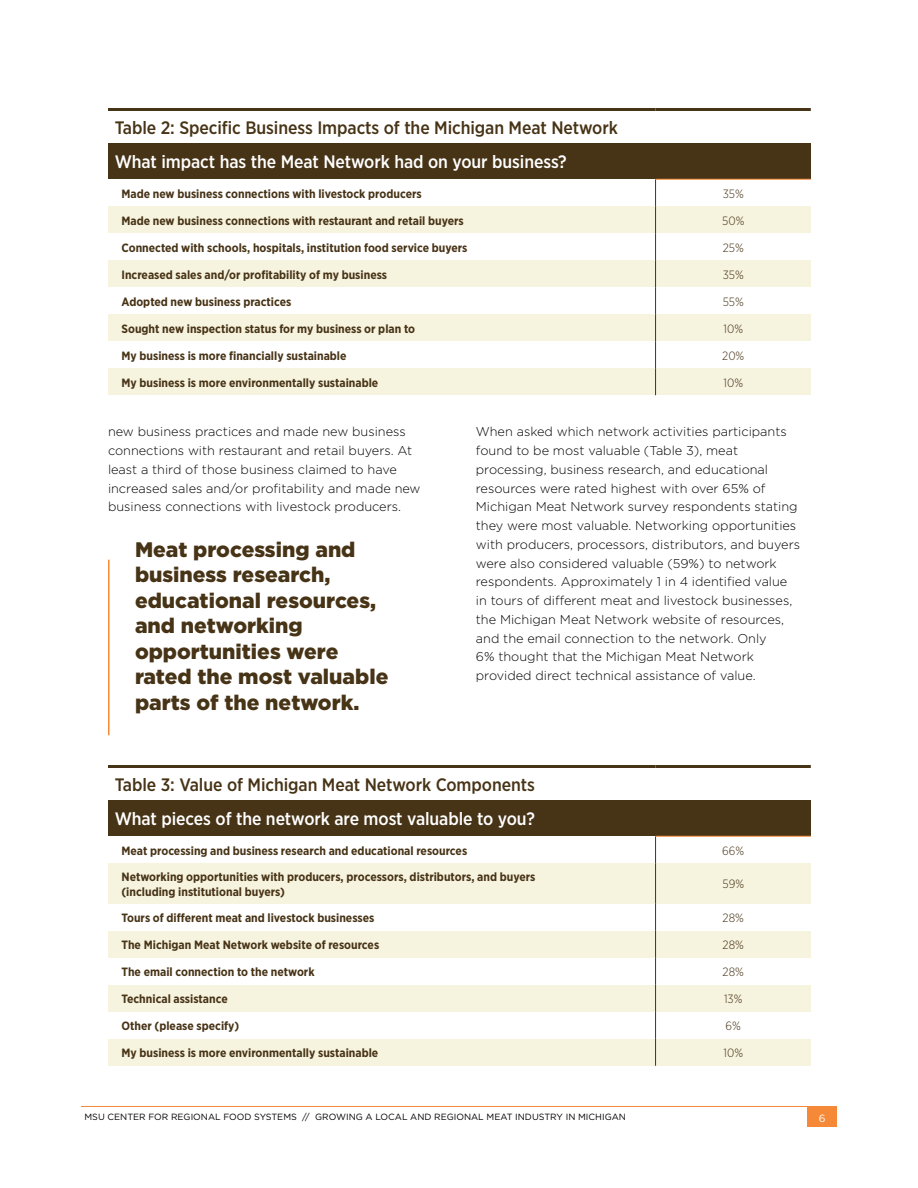
<style>
.page{position:relative;width:918px;height:1188px;background:#fff}
.page>*{position:absolute;margin:0;border:0;box-sizing:border-box;transform-origin:0 0}
.t1{font:900 21px/25.5px "Gotham";color:#473316}
.t2{font:500 18px "Gotham Narrow";letter-spacing:-.005em;color:#473316}
.t3{font:500 18px "Gotham Narrow";letter-spacing:-.005em;color:#fff}
.t4{font:300 12.75px/18.8px "Gotham";color:#000}
.t5{font:700 12px/15px "Gotham Narrow";color:#473316}
.t6{font:300 12px "Gotham Narrow";color:#473316}
.t7{font:10.5px "Gotham";color:#fff}
.t8{font:9px "Gotham";color:#000}
</style>
<div class="page">
<hr style="left:108px;top:108px;width:548px;height:3px;background:#473316">
<hr style="left:656px;top:108px;width:155px;height:3px;background:#473316">
<div style="left:108px;top:143px;width:703px;height:36px;background:#473316"></div>
<div style="left:108px;top:206px;width:548px;height:27px;background:#f6f3df"></div>
<div style="left:656px;top:206px;width:155px;height:27px;background:#f6f3df"></div>
<div style="left:108px;top:260px;width:548px;height:27px;background:#f6f3df"></div>
<div style="left:656px;top:260px;width:155px;height:27px;background:#f6f3df"></div>
<div style="left:108px;top:314px;width:548px;height:27px;background:#f6f3df"></div>
<div style="left:656px;top:314px;width:155px;height:27px;background:#f6f3df"></div>
<div style="left:108px;top:368px;width:548px;height:27px;background:#f6f3df"></div>
<div style="left:656px;top:368px;width:155px;height:27px;background:#f6f3df"></div>
<hr style="left:655px;top:179px;width:156px;height:1px;background:#f68938">
<svg style="left:655px;top:179px;width:1px;height:216px"></svg>
<hr style="left:108px;top:765px;width:548px;height:3px;background:#473316">
<hr style="left:656px;top:765px;width:155px;height:3px;background:#473316">
<div style="left:108px;top:800px;width:703px;height:36px;background:#473316"></div>
<div style="left:108px;top:863px;width:548px;height:41px;background:#f6f3df"></div>
<div style="left:656px;top:863px;width:155px;height:41px;background:#f6f3df"></div>
<div style="left:108px;top:931px;width:548px;height:27px;background:#f6f3df"></div>
<div style="left:656px;top:931px;width:155px;height:27px;background:#f6f3df"></div>
<div style="left:108px;top:985px;width:548px;height:27px;background:#f6f3df"></div>
<div style="left:656px;top:985px;width:155px;height:27px;background:#f6f3df"></div>
<div style="left:108px;top:1039px;width:548px;height:27px;background:#f6f3df"></div>
<div style="left:656px;top:1039px;width:155px;height:27px;background:#f6f3df"></div>
<hr style="left:655px;top:836px;width:156px;height:1px;background:#f68938">
<svg style="left:655px;top:836px;width:1px;height:27px"></svg>
<hr style="left:655px;top:863px;width:1px;height:41px;background:#473316">
<svg style="left:655px;top:904px;width:1px;height:162px"></svg>
<hr style="left:108px;top:560px;width:2px;height:175px;background:#f68938">
<hr style="left:81px;top:1106px;width:756px;height:1px;background:#f68938">
<div style="left:807px;top:1107px;width:30px;height:20px;background:#f68938"></div>
<p class="t2" style="left:115px;top:116px;width:505px">Table 2: Specific Business Impacts of the Michigan Meat Network</p>
<p class="t3" style="left:115px;top:151px;width:453px">What impact has the Meat Network had on your business?</p>
<p class="t5" style="left:122px;top:186px;width:302px">Made new business connections with livestock producers</p>
<p class="t6" style="left:723px;top:186px;width:23px">35%</p>
<p class="t5" style="left:122px;top:213px;width:344px">Made new business connections with restaurant and retail buyers</p>
<p class="t6" style="left:722px;top:213px;width:24px">50%</p>
<p class="t5" style="left:122px;top:240px;width:348px">Connected with schools, hospitals, institution food service buyers</p>
<p class="t6" style="left:723px;top:240px;width:23px">25%</p>
<p class="t5" style="left:122px;top:267px;width:267px">Increased sales and/or profitability of my business</p>
<p class="t6" style="left:723px;top:267px;width:23px">35%</p>
<p class="t5" style="left:122px;top:294px;width:171px">Adopted new business practices</p>
<p class="t6" style="left:723px;top:294px;width:23px">55%</p>
<p class="t5" style="left:122px;top:321px;width:295px">Sought new inspection status for my business or plan to</p>
<p class="t6" style="left:724px;top:321px;width:21px">10%</p>
<p class="t5" style="left:122px;top:348px;width:227px">My business is more financially sustainable</p>
<p class="t6" style="left:722px;top:348px;width:24px">20%</p>
<p class="t5" style="left:122px;top:375px;width:258px">My business is more environmentally sustainable</p>
<p class="t6" style="left:724px;top:375px;width:21px">10%</p>
<p class="t4" style="left:108px;top:422px;width:314px">new business practices and made new business connections with restaurant and retail buyers. At least a third of those business claimed to have increased sales and/or profitability and made new business connections with livestock producers.</p>
<p class="t1" style="left:135px;top:536px;width:255px">Meat processing and business research, educational resources, and networking opportunities were rated the most valuable parts of the network.</p>
<p class="t4" style="left:476px;top:422px;width:326px">When asked which network activities participants found to be most valuable (Table 3), meat processing, business research, and educational resources were rated highest with over 65% of Michigan Meat Network survey respondents stating they were most valuable. Networking opportunities with producers, processors, distributors, and buyers were also considered valuable (59%) to network respondents. Approximately 1 in 4 identified value in tours of different meat and livestock businesses, the Michigan Meat Network website of resources, and the email connection to the network. Only<br>6% thought that the Michigan Meat Network provided direct technical assistance of value.</p>
<p class="t2" style="left:115px;top:773px;width:422px">Table 3: Value of Michigan Meat Network Components</p>
<p class="t3" style="left:115px;top:808px;width:422px">What pieces of the network are most valuable to you?</p>
<p class="t5" style="left:122px;top:843px;width:347px">Meat processing and business research and educational resources</p>
<p class="t6" style="left:722px;top:843px;width:23px">66%</p>
<p class="t5" style="left:122px;top:869px;width:415px">Networking opportunities with producers, processors, distributors, and buyers (including institutional buyers)</p>
<p class="t6" style="left:723px;top:877px;width:23px">59%</p>
<p class="t5" style="left:122px;top:910px;width:254px">Tours of different meat and livestock businesses</p>
<p class="t6" style="left:723px;top:910px;width:23px">28%</p>
<p class="t5" style="left:122px;top:937px;width:259px">The Michigan Meat Network website of resources</p>
<p class="t6" style="left:723px;top:937px;width:23px">28%</p>
<p class="t5" style="left:122px;top:964px;width:195px">The email connection to the network</p>
<p class="t6" style="left:723px;top:964px;width:23px">28%</p>
<p class="t5" style="left:122px;top:991px;width:108px">Technical assistance</p>
<p class="t6" style="left:724px;top:991px;width:20px">13%</p>
<p class="t5" style="left:122px;top:1018px;width:119px">Other (please specify)</p>
<p class="t6" style="left:726px;top:1018px;width:17px">6%</p>
<p class="t5" style="left:122px;top:1045px;width:258px">My business is more environmentally sustainable</p>
<p class="t6" style="left:724px;top:1045px;width:21px">10%</p>
<p class="t8" style="left:85px;top:1111px;width:543px">MSU CENTER FOR REGIONAL FOOD SYSTEMS // GROWING A LOCAL AND REGIONAL MEAT INDUSTRY IN MICHIGAN</p>
<p class="t7" style="left:819px;top:1111px;width:8px">6</p>
</div>
